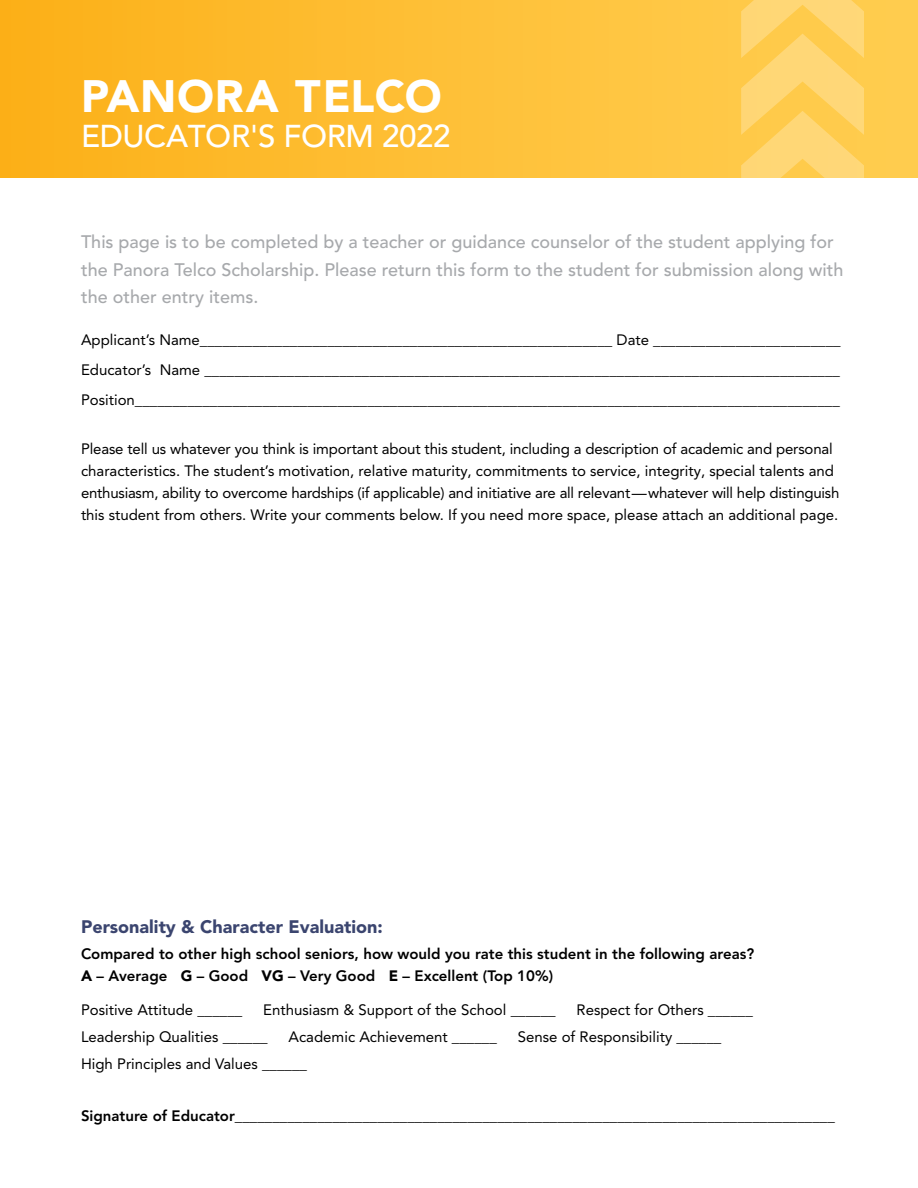
<style>
.page{position:relative;width:918px;height:1188px;background:#fff}
.page>*{position:absolute;margin:0;border:0;box-sizing:border-box;transform-origin:0 0}
.t1{font:900 45px "Avenir LT Pro";letter-spacing:.015em;color:#fff}
.t2{font:500 31.35px "Avenir LT Pro";letter-spacing:-.01em;color:#fff}
.t3{font:500 18px/27.8px "Avenir LT Pro";color:#a7a9ac}
.t4{font:900 18px "Avenir LT Pro";color:#3b456f}
.t5{font:15px/22px "Avenir LT Pro";color:#000;text-align:justify}
.t6{font:800 15px/22.5px "Avenir LT Pro";color:#000}
.s1{font-weight:900}
.s2{font-weight:800}
</style>
<div class="page">
<svg style="left:0;top:0;width:918px;height:177px;background:#fdbd32"></svg>
<svg style="left:741px;top:0;width:123px;height:178px;background:#ffd266"></svg>
<h1 class="t1" style="left:81px;top:69px;width:362px">PANORA TELCO</h1>
<h2 class="t2" style="left:81px;top:118px;width:371px">EDUCATOR'S FORM 2022</h2>
<p class="t3" style="left:81px;top:228px;width:764px">This page is to be completed by a teacher or guidance counselor of the student applying for the Panora Telco Scholarship. Please return this form to the student for submission along with the other entry items.</p>
<p class="t5" style="left:81px;top:325px;width:761px;line-height:30px">Applicant’s Name_______________________________________________________ Date _________________________ Educator’s Name _____________________________________________________________________________________ Position______________________________________________________________________________________________</p>
<p class="t5" style="left:81px;top:438px;width:760px;text-align:left">Please tell us whatever you think is important about this student, including a description of academic and personal characteristics. The student’s motivation, relative maturity, commitments to service, integrity, special talents and enthusiasm, ability to overcome hardships (if applicable) and initiative are all relevant—whatever will help distinguish this student from others. Write your comments below. If you need more space, please attach an additional page.</p>
<p class="t4" style="left:81px;top:916px;width:303px">Personality &amp; Character Evaluation:</p>
<p class="t6" style="left:81px;top:942px;width:675px">Compared to other high school seniors, how would you rate this student in the following areas?<br><span class="s1">A</span> – Average <span class="s1">G</span> – Good <span class="s1">VG</span> – Very Good <span class="s1">E</span> – Excellent (Top 10%)</p>
<p class="t5" style="left:81px;top:999px;width:163px">Positive Attitude ______</p>
<p class="t5" style="left:263px;top:999px;width:294px">Enthusiasm &amp; Support of the School ______</p>
<p class="t5" style="left:577px;top:999px;width:178px">Respect for Others ______</p>
<p class="t5" style="left:81px;top:1026px;width:188px">Leadership Qualities ______</p>
<p class="t5" style="left:289px;top:1026px;width:210px">Academic Achievement ______</p>
<p class="t5" style="left:518px;top:1026px;width:205px">Sense of Responsibility ______</p>
<p class="t5" style="left:81px;top:1053px;width:228px">High Principles and Values ______</p>
<p class="t5" style="left:81px;top:1105px;width:755px"><span class="s2">Signature of Educator</span>________________________________________________________________________________</p>
</div>
